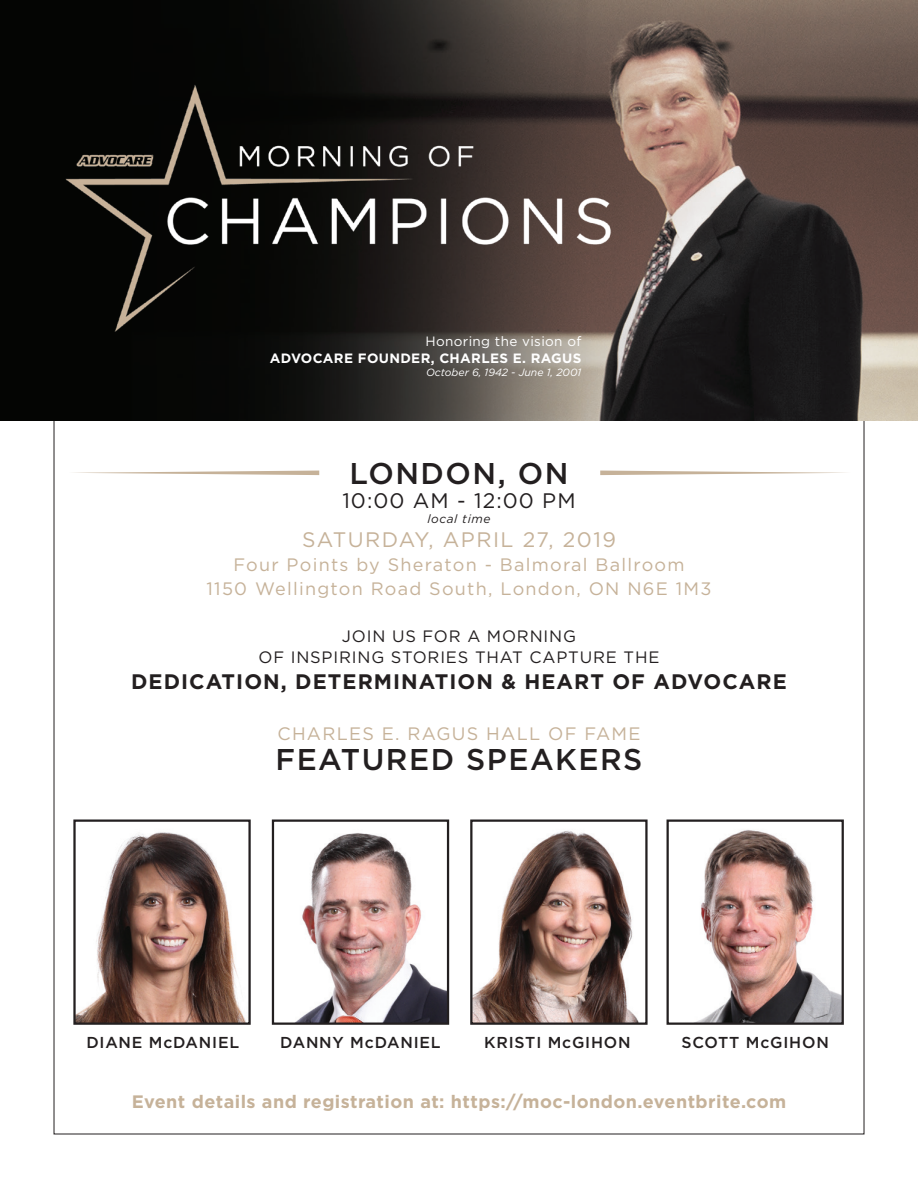
<style>
.page{position:relative;width:918px;height:1188px;background:#fff}
.page>*{position:absolute;margin:0;border:0;box-sizing:border-box;transform-origin:0 0}
.t1{font:500 30px "Gotham";letter-spacing:.05em;color:#231f20}
.t2{font:700 21px "Gotham";letter-spacing:.05em;color:#231f20}
.t3{font:21px "Gotham";letter-spacing:.07em;color:#c6b299}
.t4{font:21px "Gotham";letter-spacing:.05em;color:#231f20}
.t5{font:18px/24px "Gotham";letter-spacing:.07em;color:#c6b299;text-align:center}
.t6{font:700 18px "Gotham";letter-spacing:.025em;color:#c6b299}
.t7{font:16.5px/21px "Gotham";letter-spacing:.05em;color:#231f20;text-align:center}
.t8{font:500 15.9px "Gotham";letter-spacing:.05em;color:#231f20}
.t9{font:700 13.5px "Gotham";letter-spacing:.025em;color:#fff}
.t10{font:13.5px "Gotham";letter-spacing:.025em;color:#fff}
.t11{font:italic 12px "Gotham";letter-spacing:.05em;color:#231f20}
.t12{font:italic 10.5px "Gotham";color:#fff}
</style>
<div class="page">
<img style="left:0;top:0;width:918px;height:420px">
<img style="left:3px;top:55px;width:670px;height:307px">
<svg style="left:600px;top:471px;width:246px;height:4px"></svg>
<svg style="left:74px;top:471px;width:245px;height:4px"></svg>
<img style="left:295px;top:833px;width:151px;height:189px">
<div style="left:272px;top:819px;width:177px;height:206px;border:2px solid #231f20"></div>
<img style="left:76px;top:832px;width:170px;height:190px">
<div style="left:73px;top:819px;width:178px;height:206px;border:2px solid #231f20"></div>
<img style="left:696px;top:830px;width:145px;height:192px">
<div style="left:667px;top:819px;width:177px;height:206px;border:2px solid #231f20"></div>
<img style="left:473px;top:831px;width:166px;height:191px">
<div style="left:470px;top:819px;width:178px;height:206px;border:2px solid #231f20"></div>
<p class="t10" style="left:426px;top:333px;width:157px">Honoring the vision of</p>
<p class="t9" style="left:270px;top:349px;width:313px">ADVOCARE FOUNDER, CHARLES E. RAGUS</p>
<p class="t12" style="left:426px;top:366px;width:157px">October 6, 1942 - June 1, 2001</p>
<h1 class="t1" style="left:350px;top:454px;width:221px">LONDON, ON</h1>
<p class="t4" style="left:342px;top:487px;width:235px">10:00 AM - 12:00 PM</p>
<p class="t11" style="left:427px;top:511px;width:65px">local time</p>
<p class="t3" style="left:302px;top:526px;width:315px">SATURDAY, APRIL 27, 2019</p>
<p class="t5" style="left:207px;top:552px;width:506px">Four Points by Sheraton - Balmoral Ballroom<br>1150 Wellington Road South, London, ON N6E 1M3</p>
<p class="t7" style="left:259px;top:626px;width:402px">JOIN US FOR A MORNING<br>OF INSPIRING STORIES THAT CAPTURE THE</p>
<p class="t2" style="left:131px;top:667px;width:657px">DEDICATION, DETERMINATION &amp; HEART OF ADVOCARE</p>
<p class="t5" style="left:277px;top:721px;width:365px">CHARLES E. RAGUS HALL OF FAME</p>
<h1 class="t1" style="left:276px;top:740px;width:368px">FEATURED SPEAKERS</h1>
<p class="t8" style="left:86px;top:1032px;width:154px">DIANE McDANIEL</p>
<p class="t8" style="left:280px;top:1032px;width:162px">DANNY McDANIEL</p>
<p class="t8" style="left:484px;top:1032px;width:148px">KRISTI McGIHON</p>
<p class="t8" style="left:682px;top:1032px;width:149px">SCOTT McGIHON</p>
<p class="t6" style="left:132px;top:1090px;width:656px">Event details and registration at: https://moc-london.eventbrite.com</p>
</div>
